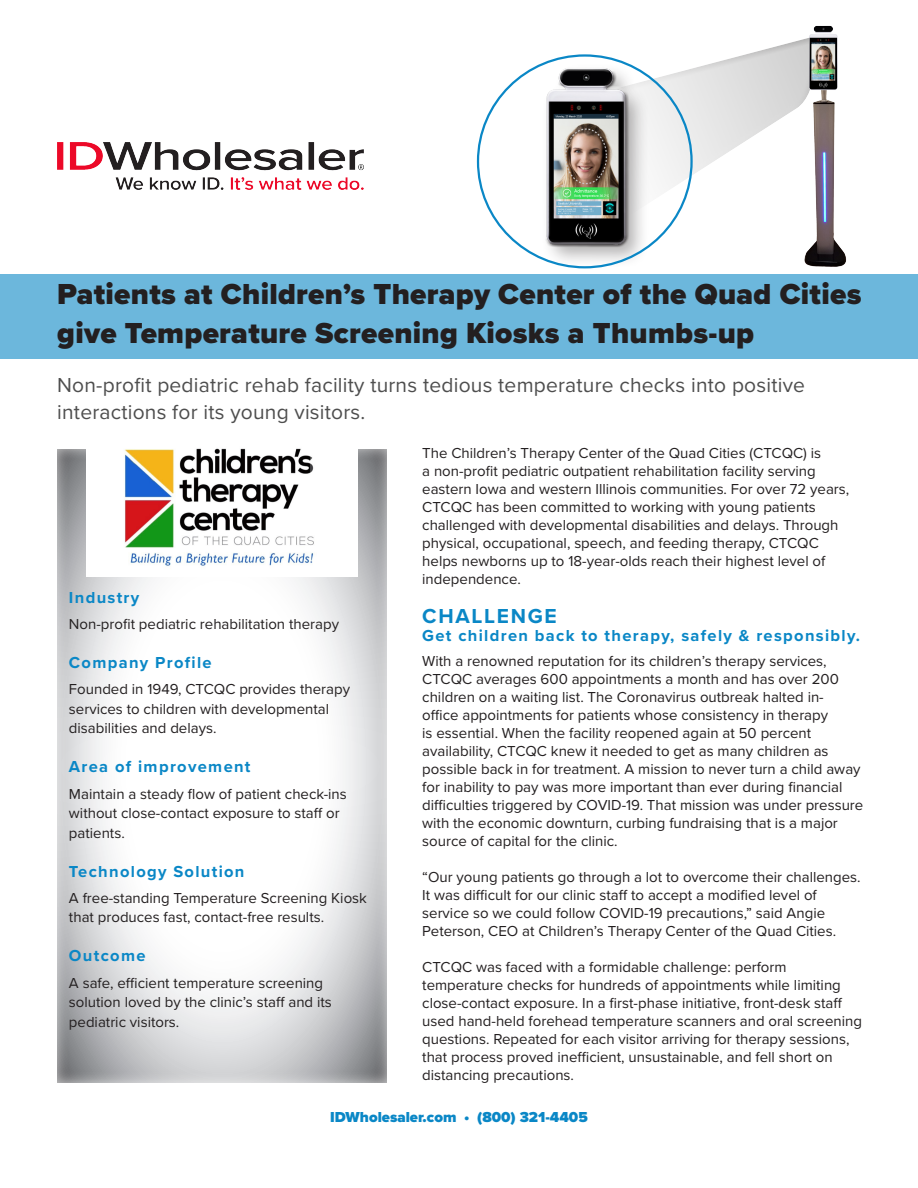
<style>
.page{position:relative;width:918px;height:1188px;background:#fff}
.page>*{position:absolute;margin:0;border:0;box-sizing:border-box;transform-origin:0 0}
.t1{font:900 30px/39px "Proxima Nova";letter-spacing:.01em;color:#231f20}
.t2{font:21px/27px "Proxima Nova";letter-spacing:.01em;color:#4e4e4e}
.Heading_1{font:700 21px "Proxima Nova";letter-spacing:.08em;color:#0a87c6}
.Heading_2{font:700 16.5px "Proxima Nova";letter-spacing:.08em;color:#0a87c6}
.t3{font:15px/18px "Proxima Nova";color:#231f20}
.t4{font:900 15px "Proxima Nova";color:#0a87c6}
</style>
<div class="page">
<svg style="left:717px;top:58px;width:15px;height:101px;background:#e4e4e4"></svg>
<img style="left:732px;top:25px;width:115px;height:242px">
<img style="left:57px;top:143px;width:306px;height:47px">
<div style="left:0;top:274px;width:918px;height:85px;background:#6cb7dc"></div>
<div style="left:44px;top:445px;width:344px;height:639px;background:#fff;opacity:.75"></div>
<div style="left:86px;top:420px;width:272px;height:157px;background:#fff"></div>
<img style="left:124px;top:448px;width:190px;height:118px">
<div style="left:541px;top:63px;width:109px;height:205px;background:#231f20;opacity:.35"></div>
<img style="left:476px;top:57px;width:241px;height:200px">
<div style="left:542px;top:65px;width:85px;height:175px;background:#fff;opacity:.75"></div>
<div style="left:543px;top:71px;width:86px;height:177px;background:#231f20;opacity:.58"></div>
<p class="t1" style="left:57px;top:274px;width:806px">Patients at Children’s Therapy Center of the Quad Cities give Temperature Screening Kiosks a Thumbs-up</p>
<p class="t2" style="left:57px;top:370px;width:749px">Non-profit pediatric rehab facility turns tedious temperature checks into positive interactions for its young visitors.</p>
<p class="Heading_2" style="left:69px;top:585px;width:72px">Industry</p>
<p class="t3" style="left:69px;top:614px;width:272px">Non-profit pediatric rehabilitation therapy</p>
<p class="Heading_2" style="left:69px;top:650px;width:144px">Company Profile</p>
<p class="t3" style="left:69px;top:679px;width:283px;line-height:19.5px">Founded in 1949, CTCQC provides therapy services to children with developmental disabilities and delays.</p>
<p class="Heading_2" style="left:69px;top:755px;width:183px">Area of improvement</p>
<p class="t3" style="left:69px;top:783px;width:279px;line-height:19.5px">Maintain a steady flow of patient check-ins without close-contact exposure to staff or patients.</p>
<p class="Heading_2" style="left:69px;top:859px;width:177px">Technology Solution</p>
<p class="t3" style="left:69px;top:887px;width:299px;line-height:19.5px">A free-standing Temperature Screening Kiosk that produces fast, contact-free results.</p>
<p class="Heading_2" style="left:69px;top:944px;width:78px">Outcome</p>
<p class="t3" style="left:69px;top:972px;width:264px;line-height:19.5px">A safe, efficient temperature screening solution loved by the clinic’s staff and its pediatric visitors.</p>
<p class="t3" style="left:422px;top:443px;width:429px">The Children’s Therapy Center of the Quad Cities (CTCQC) is<br>a non-profit pediatric outpatient rehabilitation facility serving eastern Iowa and western Illinois communities. For over 72 years, CTCQC has been committed to working with young patients challenged with developmental disabilities and delays. Through physical, occupational, speech, and feeding therapy, CTCQC helps newborns up to 18-year-olds reach their highest level of independence.</p>
<p class="Heading_1" style="left:422px;top:600px;width:136px">CHALLENGE</p>
<p class="Heading_2" style="left:422px;top:623px;width:439px">Get children back to therapy, safely &amp; responsibly.</p>
<p class="t3" style="left:422px;top:651px;width:443px">With a renowned reputation for its children’s therapy services, CTCQC averages 600 appointments a month and has over 200 children on a waiting list. The Coronavirus outbreak halted in&shy;office appointments for patients whose consistency in therapy<br>is essential. When the facility reopened again at 50 percent availability, CTCQC knew it needed to get as many children as possible back in for treatment. A mission to never turn a child away for inability to pay was more important than ever during financial difficulties triggered by COVID-19. That mission was under pressure with the economic downturn, curbing fundraising that is a major source of capital for the clinic.</p>
<p class="t3" style="left:422px;top:867px;width:440px">“Our young patients go through a lot to overcome their challenges.<br>It was difficult for our clinic staff to accept a modified level of service so we could follow COVID-19 precautions,” said Angie Peterson, CEO at Children’s Therapy Center of the Quad Cities.</p>
<p class="t3" style="left:422px;top:957px;width:441px">CTCQC was faced with a formidable challenge: perform temperature checks for hundreds of appointments while limiting close-contact exposure. In a first-phase initiative, front-desk staff used hand-held forehead temperature scanners and oral screening questions. Repeated for each visitor arriving for therapy sessions, that process proved inefficient, unsustainable, and fell short on distancing precautions.</p>
<p class="t4" style="left:330px;top:1106px;width:259px">IDWholesaler.com • (800) 321-4405</p>
</div>
